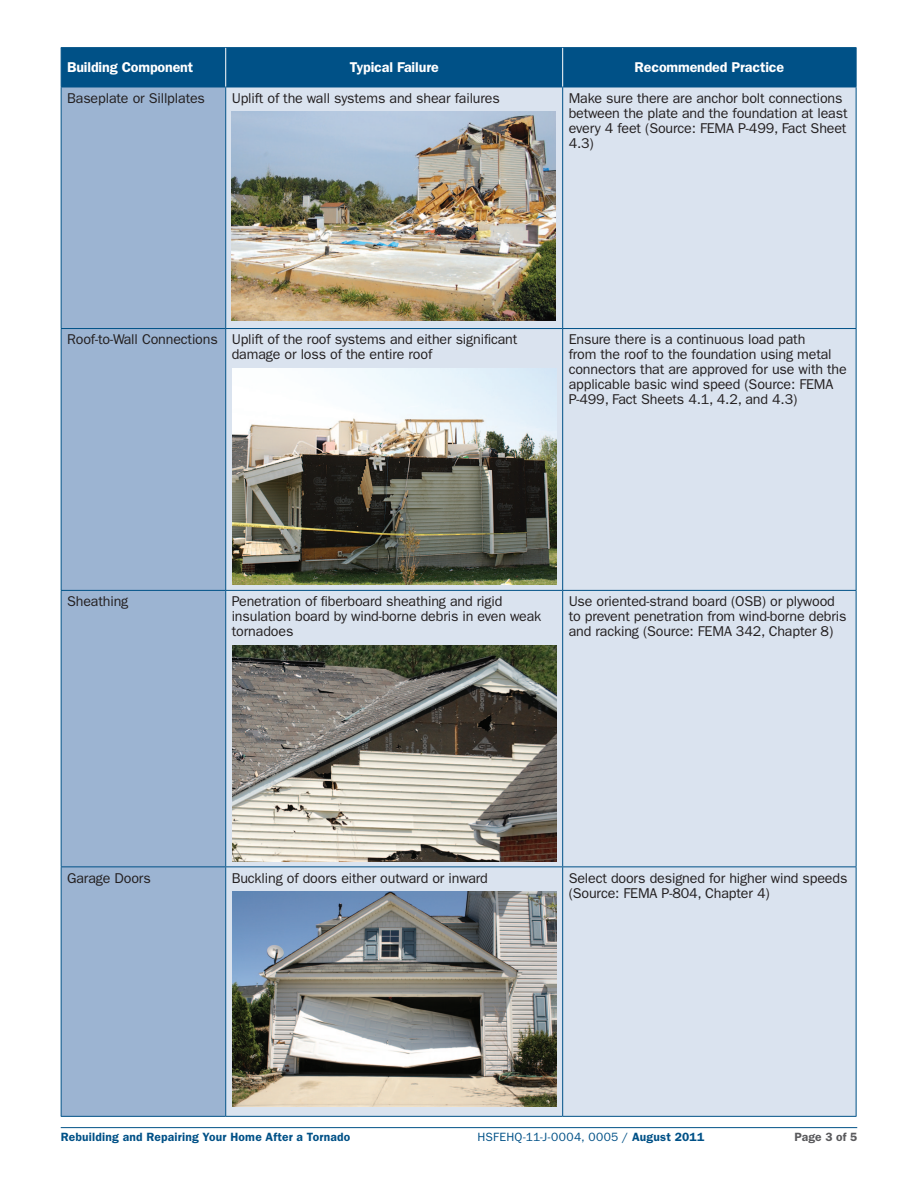
<style>
.page{position:relative;width:918px;height:1188px;background:#fff}
.page>*{position:absolute;margin:0;border:0;box-sizing:border-box;transform-origin:0 0}
.table_cell{font:14.25px/15px "ITC Franklin Gothic Std";letter-spacing:-.01em;color:#231f20}
.table_head{font:600 14.25px "ITC Franklin Gothic Std";letter-spacing:-.01em;color:#fff}
.t1{font:600 12px "ITC Franklin Gothic Std";letter-spacing:.015em;color:#005187}
.t2{font:12px "ITC Franklin Gothic Std";letter-spacing:.025em;color:#005187}
.t3{font:600 12px "ITC Franklin Gothic Std";letter-spacing:.01em;color:#5a5a5d}
.s1{font-weight:600}
</style>
<div class="page">
<hr style="left:61px;top:1127px;width:796px;height:1px;background:#005187">
<div style="left:62px;top:48px;width:794px;height:39px;background:#005187"></div>
<div style="left:62px;top:88px;width:163px;height:1028px;background:#9cb4d2"></div>
<div style="left:226px;top:88px;width:630px;height:1028px;background:#dae3ef"></div>
<hr style="left:61px;top:47px;width:165px;height:1px;background:#005187">
<hr style="left:61px;top:48px;width:1px;height:39px;background:#005187">
<hr style="left:563px;top:47px;width:293px;height:1px;background:#005187">
<hr style="left:856px;top:48px;width:1px;height:39px;background:#005187">
<hr style="left:61px;top:87px;width:165px;height:1px;background:#005187">
<hr style="left:226px;top:87px;width:337px;height:1px;background:#005187">
<hr style="left:563px;top:87px;width:293px;height:1px;background:#005187">
<hr style="left:226px;top:47px;width:337px;height:1px;background:#005187">
<hr style="left:562px;top:48px;width:1px;height:39px;background:#fff">
<hr style="left:225px;top:48px;width:1px;height:39px;background:#fff">
<hr style="left:61px;top:87px;width:1px;height:241px;background:#005187">
<hr style="left:225px;top:87px;width:1px;height:241px;background:#005187">
<hr style="left:562px;top:87px;width:1px;height:241px;background:#005187">
<hr style="left:856px;top:87px;width:1px;height:241px;background:#005187">
<hr style="left:61px;top:328px;width:165px;height:1px;background:#005187">
<hr style="left:61px;top:329px;width:1px;height:261px;background:#005187">
<hr style="left:226px;top:328px;width:337px;height:1px;background:#005187">
<hr style="left:225px;top:329px;width:1px;height:261px;background:#005187">
<hr style="left:563px;top:328px;width:293px;height:1px;background:#005187">
<hr style="left:562px;top:329px;width:1px;height:261px;background:#005187">
<hr style="left:856px;top:329px;width:1px;height:261px;background:#005187">
<hr style="left:61px;top:590px;width:165px;height:1px;background:#005187">
<hr style="left:61px;top:591px;width:1px;height:275px;background:#005187">
<hr style="left:226px;top:590px;width:337px;height:1px;background:#005187">
<hr style="left:225px;top:591px;width:1px;height:275px;background:#005187">
<hr style="left:563px;top:590px;width:293px;height:1px;background:#005187">
<hr style="left:562px;top:591px;width:1px;height:275px;background:#005187">
<hr style="left:856px;top:591px;width:1px;height:275px;background:#005187">
<hr style="left:61px;top:866px;width:165px;height:1px;background:#005187">
<hr style="left:61px;top:867px;width:1px;height:249px;background:#005187">
<hr style="left:226px;top:866px;width:337px;height:1px;background:#005187">
<hr style="left:225px;top:867px;width:1px;height:249px;background:#005187">
<hr style="left:563px;top:866px;width:293px;height:1px;background:#005187">
<hr style="left:562px;top:867px;width:1px;height:249px;background:#005187">
<hr style="left:856px;top:867px;width:1px;height:249px;background:#005187">
<hr style="left:61px;top:1116px;width:165px;height:1px;background:#005187">
<hr style="left:226px;top:1116px;width:337px;height:1px;background:#005187">
<hr style="left:563px;top:1116px;width:293px;height:1px;background:#005187">
<img style="left:232px;top:111px;width:324px;height:210px">
<img style="left:232px;top:646px;width:324px;height:216px">
<img style="left:232px;top:891px;width:324px;height:216px">
<img style="left:232px;top:369px;width:324px;height:216px">
<p class="table_head" style="left:67px;top:59px;width:128px">Building Component</p>
<p class="table_head" style="left:350px;top:59px;width:91px">Typical Failure</p>
<p class="table_head" style="left:635px;top:59px;width:151px">Recommended Practice</p>
<p class="table_cell" style="left:67px;top:91px;width:139px">Baseplate or Sillplates</p>
<p class="table_cell" style="left:232px;top:91px;width:270px">Uplift of the wall systems and shear failures</p>
<p class="table_cell" style="left:569px;top:91px;width:281px">Make sure there are anchor bolt connections between the plate and the foundation at least every 4 feet (Source: FEMA P-499, Fact Sheet 4.3)</p>
<p class="table_cell" style="left:67px;top:332px;width:152px">Roof-to-Wall Connections</p>
<p class="table_cell" style="left:232px;top:332px;width:287px">Uplift of the roof systems and either significant damage or loss of the entire roof</p>
<p class="table_cell" style="left:569px;top:332px;width:280px">Ensure there is a continuous load path<br>from the roof to the foundation using metal connectors that are approved for use with the applicable basic wind speed (Source: FEMA P-499, Fact Sheets 4.1, 4.2, and 4.3)</p>
<p class="table_cell" style="left:67px;top:594px;width:63px">Sheathing</p>
<p class="table_cell" style="left:232px;top:594px;width:311px">Penetration of fiberboard sheathing and rigid insulation board by wind-borne debris in even weak tornadoes</p>
<p class="table_cell" style="left:569px;top:594px;width:279px">Use oriented-strand board (OSB) or plywood to prevent penetration from wind-borne debris and racking (Source: FEMA 342, Chapter 8)</p>
<p class="table_cell" style="left:67px;top:870px;width:85px">Garage Doors</p>
<p class="table_cell" style="left:232px;top:870px;width:258px">Buckling of doors either outward or inward</p>
<p class="table_cell" style="left:569px;top:870px;width:280px">Select doors designed for higher wind speeds (Source: FEMA P-804, Chapter 4)</p>
<p class="t1" style="left:61px;top:1130px;width:291px">Rebuilding and Repairing Your Home After a Tornado</p>
<p class="t2" style="left:478px;top:1130px;width:228px">HSFEHQ-11-J-0004, 0005 / <span class="s1">August 2011</span></p>
<p class="t3" style="left:794px;top:1130px;width:64px">Page 3 of 5</p>
</div>
